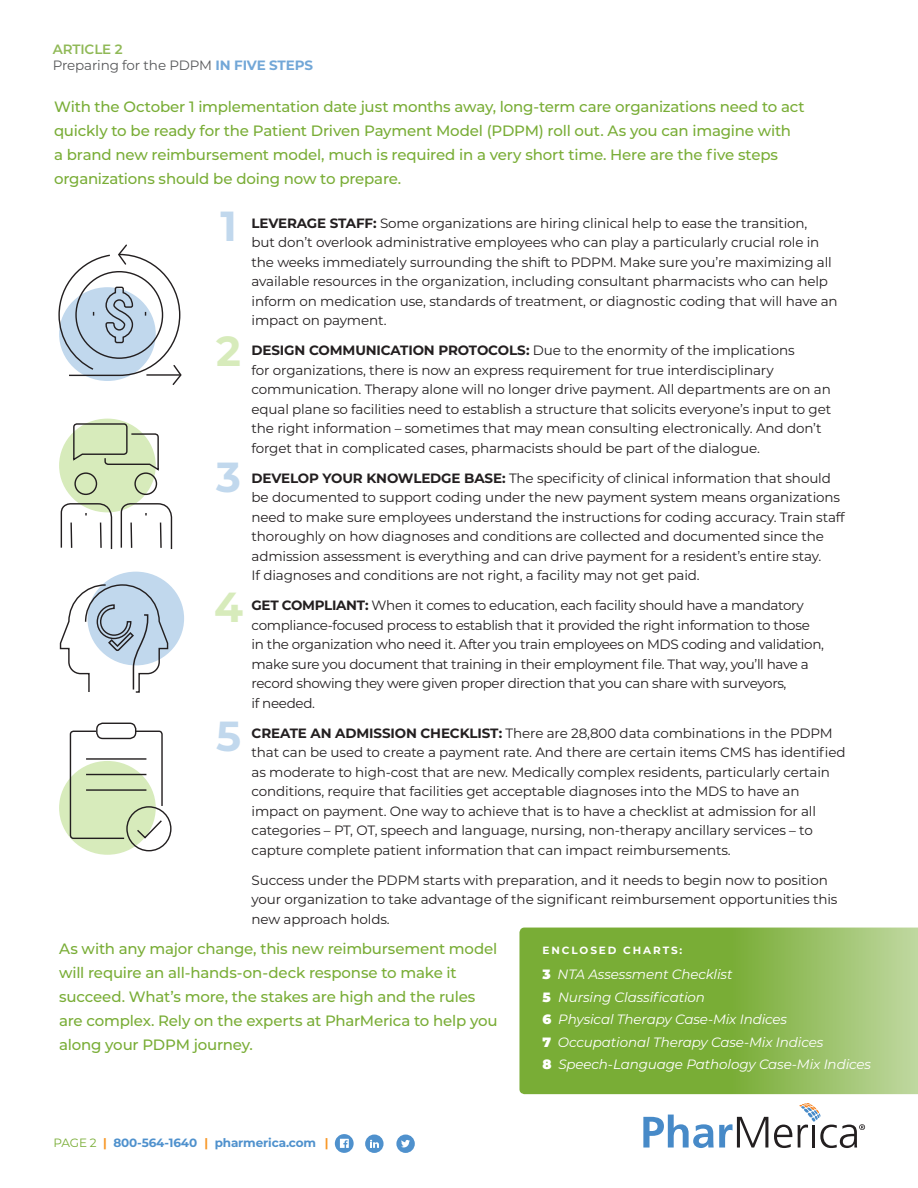
<style>
.page{position:relative;width:918px;height:1188px;background:#fff}
.page>*{position:absolute;margin:0;border:0;box-sizing:border-box;transform-origin:0 0}
.t1{font:700 42px "Montserrat";color:#c1d8ed}
.t2{font:700 42px "Montserrat";color:#d7ebbb}
.Body_C_10_16_Green{font:500 15px/24px "Montserrat";letter-spacing:-.015em;color:#79ad36}
.Body_B_9_13{font:13.5px/19.5px "Montserrat";letter-spacing:-.01em;color:#231f20}
.Callout_List{font:italic 13.5px "Montserrat";letter-spacing:-.01em;color:#fff}
.page_topper{font:13.5px "Montserrat";letter-spacing:-.01em;color:#57585a}
.t3{font:600 13.5px "Montserrat";letter-spacing:-.01em;color:#90b957}
.t4{font:700 12px "Montserrat";letter-spacing:-.01em;color:#4f91cd}
.Callout_Subhead{font:700 10.5px "Montserrat";letter-spacing:.18em;color:#fff}
.s1{font-weight:700;color:#72a7d7}
.s2{font-weight:700}
.s3{font-weight:900;font-style:normal}
.s4{font-weight:400;color:#79ad36}
.s5{color:#f89828}
</style>
<div class="page">
<svg style="left:643px;top:1115px;width:125px;height:33px"></svg>
<svg style="left:774px;top:1103px;width:91px;height:45px"></svg>
<div style="left:396px;top:1135px;width:19px;height:18px;background:#4f91cd;border-radius:50%"></div>
<svg style="left:401px;top:1140px;width:9px;height:7px"></svg>
<div style="left:365px;top:1135px;width:19px;height:18px;background:#4f91cd;border-radius:50%"></div>
<svg style="left:370px;top:1140px;width:9px;height:8px"></svg>
<svg style="left:335px;top:1134px;width:19px;height:19px"></svg>
<div style="left:87px;top:572px;width:97px;height:93px;background:#c1d8ed;border-radius:50%"></div>
<svg style="left:58px;top:244px;width:124px;height:141px"></svg>
<div style="left:59px;top:761px;width:97px;height:94px;background:#d7ebbb;border-radius:50%"></div>
<svg style="left:69px;top:730px;width:57px;height:110px"></svg>
<div style="left:96px;top:723px;width:40px;height:16px;border:1px solid #231f20;border-radius:6px"></div>
<hr style="left:86px;top:758px;width:60px;height:2px;background:#231f20">
<hr style="left:86px;top:774px;width:60px;height:1px;background:#231f20">
<hr style="left:86px;top:789px;width:60px;height:2px;background:#231f20">
<div style="left:126px;top:806px;width:46px;height:45px;border:1px solid #231f20;border-radius:50%"></div>
<svg style="left:137px;top:819px;width:25px;height:21px"></svg>
<svg style="left:134px;top:730px;width:29px;height:77px"></svg>
<div style="left:59px;top:419px;width:97px;height:93px;background:#d7ebbb;border-radius:50%"></div>
<div style="left:74px;top:472px;width:23px;height:23px;border:1px solid #231f20;border-radius:50%"></div>
<svg style="left:60px;top:502px;width:53px;height:48px"></svg>
<div style="left:134px;top:472px;width:23px;height:23px;border:1px solid #231f20;border-radius:50%"></div>
<svg style="left:120px;top:502px;width:53px;height:48px"></svg>
<svg style="left:72px;top:423px;width:87px;height:49px"></svg>
<svg style="left:519px;top:928px;width:399px;height:166px;background:#89b74f"></svg>
<svg style="left:59px;top:584px;width:110px;height:109px"></svg>
<p class="t3" style="left:53px;top:39px;width:71px">ARTICLE 2</p>
<p class="page_topper" style="left:53px;top:56px;width:262px">Preparing for the PDPM <span class="s1">IN FIVE STEPS</span></p>
<p class="Body_C_10_16_Green" style="left:54px;top:94px;width:752px">With the October 1 implementation date just months away, long-term care organizations need to act quickly to be ready for the Patient Driven Payment Model (PDPM) roll out. As you can imagine with<br>a brand new reimbursement model, much is required in a very short time. Here are the five steps organizations should be doing now to prepare.</p>
<p class="t1" style="left:220px;top:195px;width:18px">1</p>
<p class="Body_B_9_13" style="left:252px;top:213px;width:588px"><span class="s2">LEVERAGE STAFF:</span> Some organizations are hiring clinical help to ease the transition,<br>but don’t overlook administrative employees who can play a particularly crucial role in the weeks immediately surrounding the shift to PDPM. Make sure you’re maximizing all available resources in the organization, including consultant pharmacists who can help inform on medication use, standards of treatment, or diagnostic coding that will have an impact on payment.</p>
<p class="Body_B_9_13" style="left:252px;top:340px;width:581px"><span class="s2">DESIGN COMMUNICATION PROTOCOLS:</span> Due to the enormity of the implications<br>for organizations, there is now an express requirement for true interdisciplinary communication. Therapy alone will no longer drive payment. All departments are on an equal plane so facilities need to establish a structure that solicits everyone’s input to get the right information – sometimes that may mean consulting electronically. And don’t forget that in complicated cases, pharmacists should be part of the dialogue.</p>
<p class="Body_B_9_13" style="left:252px;top:468px;width:595px"><span class="s2">DEVELOP YOUR KNOWLEDGE BASE:</span> The specificity of clinical information that should be documented to support coding under the new payment system means organizations need to make sure employees understand the instructions for coding accuracy. Train staff thoroughly on how diagnoses and conditions are collected and documented since the admission assessment is everything and can drive payment for a resident’s entire stay.<br>If diagnoses and conditions are not right, a facility may not get paid.</p>
<p class="Body_B_9_13" style="left:252px;top:595px;width:574px"><span class="s2">GET COMPLIANT:</span> When it comes to education, each facility should have a mandatory compliance-focused process to establish that it provided the right information to those in the organization who need it. After you train employees on MDS coding and validation, make sure you document that training in their employment file. That way, you’ll have a record showing they were given proper direction that you can share with surveyors,<br>if needed.</p>
<p class="Body_B_9_13" style="left:252px;top:723px;width:595px"><span class="s2">CREATE AN ADMISSION CHECKLIST:</span> There are 28,800 data combinations in the PDPM that can be used to create a payment rate. And there are certain items CMS has identified as moderate to high-cost that are new. Medically complex residents, particularly certain conditions, require that facilities get acceptable diagnoses into the MDS to have an impact on payment. One way to achieve that is to have a checklist at admission for all categories – PT, OT, speech and language, nursing, non-therapy ancillary services – to capture complete patient information that can impact reimbursements.</p>
<p class="Body_B_9_13" style="left:252px;top:870px;width:587px">Success under the PDPM starts with preparation, and it needs to begin now to position your organization to take advantage of the significant reimbursement opportunities this new approach holds.</p>
<p class="Body_C_10_16_Green" style="left:59px;top:936px;width:440px">As with any major change, this new reimbursement model will require an all-hands-on-deck response to make it succeed. What’s more, the stakes are high and the rules are complex. Rely on the experts at PharMerica to help you along your PDPM journey.</p>
<p class="t2" style="left:216px;top:321px;width:26px">2</p>
<p class="t1" style="left:216px;top:447px;width:26px">3</p>
<p class="t2" style="left:214px;top:576px;width:30px">4</p>
<p class="t1" style="left:216px;top:705px;width:26px">5</p>
<p class="Callout_Subhead" style="left:543px;top:942px;width:141px">ENCLOSED CHARTS:</p>
<p class="Callout_List" style="left:543px;top:965px;width:191px"><span class="s3">3</span> NTA Assessment Checklist</p>
<p class="Callout_List" style="left:543px;top:988px;width:164px"><span class="s3">5</span> Nursing Classification</p>
<p class="Callout_List" style="left:543px;top:1010px;width:246px"><span class="s3">6</span> Physical Therapy Case-Mix Indices</p>
<p class="Callout_List" style="left:543px;top:1033px;width:282px"><span class="s3">7</span> Occupational Therapy Case-Mix Indices</p>
<p class="Callout_List" style="left:543px;top:1055px;width:330px"><span class="s3">8</span> Speech-Language Pathology Case-Mix Indices</p>
<p class="t4" style="left:54px;top:1134px;width:276px"><span class="s4">PAGE 2</span> <span class="s5">|</span> 800-564-1640 <span class="s5">|</span> pharmerica.com <span class="s5">|</span></p>
</div>
